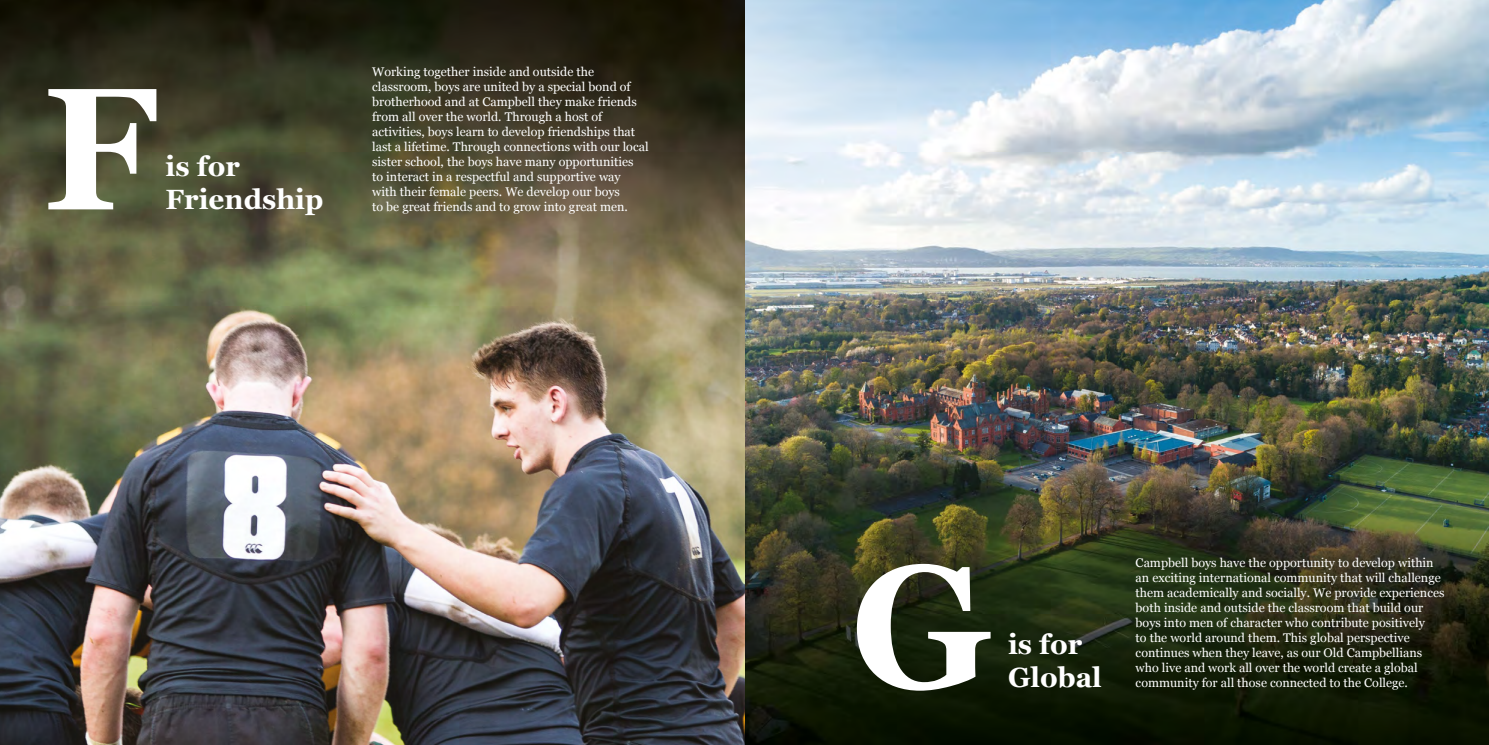
<style>
.page{position:relative;width:1489px;height:745px;background:#fff}
.page>*{position:absolute;margin:0;border:0;box-sizing:border-box;transform-origin:0 0}
.t1{font:700 173.5px "Georgia";color:#fff}
.t2{font:700 27.75px/33.4px "Georgia";color:#fff}
.t3{font:12.5px/15px "Georgia";color:#fff}
</style>
<div class="page">
<img style="left:0;top:0;width:1488px;height:744px">
<h1 class="t1" style="left:43px;top:51px;width:118px">F</h1>
<h2 class="t2" style="left:166px;top:149px;width:159px">is for<br>Friendship</h2>
<p class="t3" style="left:372px;top:64px;width:278px">Working together inside and outside the classroom, boys are united by a special bond of brotherhood and at Campbell they make friends from all over the world. Through a host of activities, boys learn to develop friendships that last a lifetime. Through connections with our local sister school, the boys have many opportunities<br>to interact in a respectful and supportive way<br>with their female peers. We develop our boys<br>to be great friends and to grow into great men.</p>
<h1 class="t1" style="left:850px;top:528px;width:141px">G</h1>
<p class="t3" style="left:1135px;top:555px;width:310px">Campbell boys have the opportunity to develop within an exciting international community that will challenge them academically and socially. We provide experiences both inside and outside the classroom that build our boys into men of character who contribute positively<br>to the world around them. This global perspective continues when they leave, as our Old Campbellians who live and work all over the world create a global community for all those connected to the College.</p>
<h2 class="t2" style="left:1007px;top:627px;width:95px">is for<br>Global</h2>
</div>
